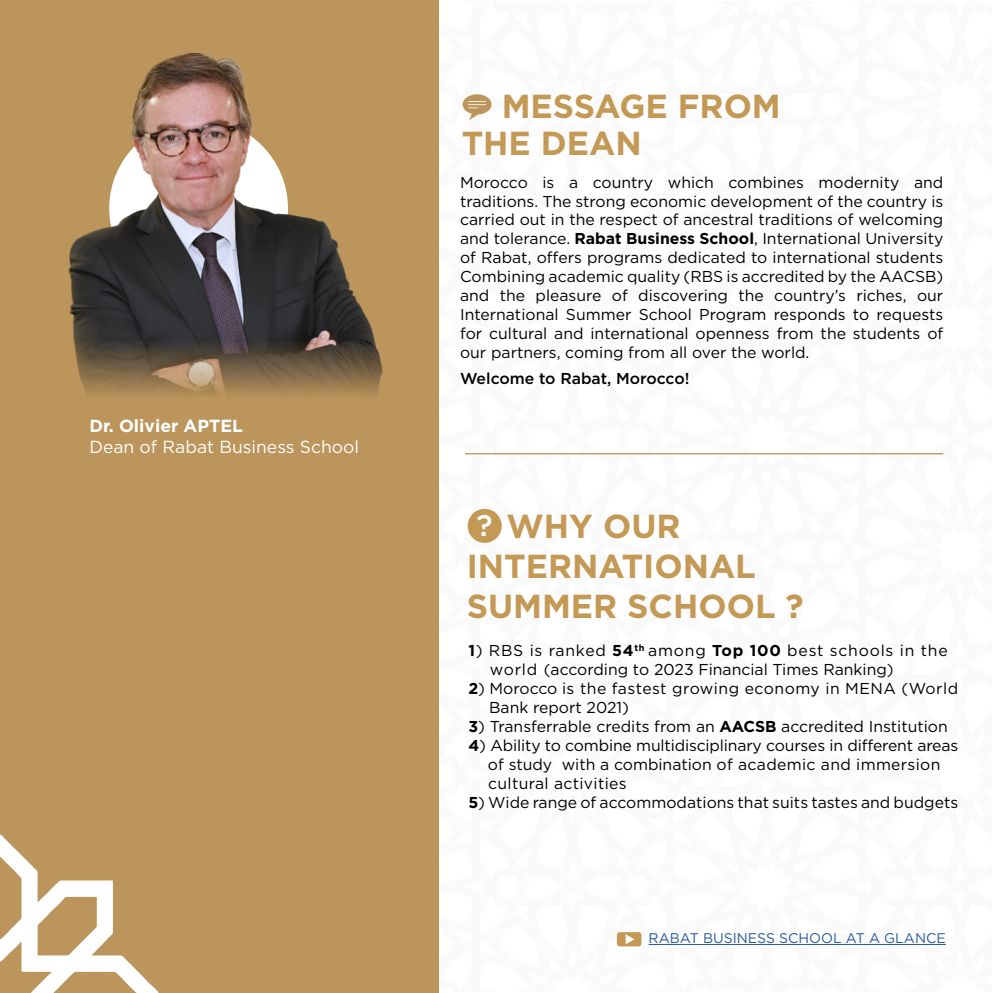
<style>
.page{position:relative;width:993px;height:993px;background:#fff}
.page>*{position:absolute;margin:0;border:0;box-sizing:border-box;transform-origin:0 0}
.t1{font:700 33.25px/39.9px "Gotham";color:#c49955}
.t2{font:500 29.75px "Gotham";color:#fff}
.t3{font:17.5px "Gotham";color:#fff}
.t4{font:700 17.5px "Gotham";color:#fff}
.t5{font:15.75px/18.9px "Gotham";color:#000}
.t6{font:500 15.75px "Gotham";color:#000}
.t7{font:14px "Gotham";color:#275b9b}
.s1{font-weight:700}
</style>
<div class="page">
<div style="left:0;top:0;width:438px;height:992px;background:#bc955c"></div>
<hr style="left:648px;top:943px;width:297px;height:1px;background:#275b9b">
<svg style="left:0;top:834px;width:158px;height:158px"></svg>
<img style="left:68px;top:52px;width:315px;height:343px">
<hr style="left:465px;top:453px;width:478px;height:1px;background:#bc955c">
<svg style="left:462px;top:94px;width:29px;height:26px"></svg>
<div style="left:467px;top:508px;width:34px;height:34px;background:#c49955;border-radius:50%"></div>
<svg style="left:616px;top:932px;width:25px;height:14px"></svg>
<p class="t4" style="left:89px;top:414px;width:155px">Dr. Olivier APTEL</p>
<p class="t3" style="left:89px;top:436px;width:271px">Dean of Rabat Business School</p>
<h1 class="t1" style="left:461px;top:88px;width:320px;line-height:36.8px;text-indent:40px">MESSAGE FROM<br>THE DEAN</h1>
<p class="t5" style="left:460px;top:172px;width:484px;text-align:justify">Morocco is a country which combines modernity and traditions. The strong economic development of the country is carried out in the respect of ancestral traditions of welcoming and tolerance. <span class="s1">Rabat Business School</span>, International University of Rabat, offers programs dedicated to international students Combining academic quality (RBS is accredited by the AACSB) and the pleasure of discovering the country’s riches, our International Summer School Program responds to requests for cultural and international openness from the students of our partners, coming from all over the world.</p>
<p class="t6" style="left:460px;top:368px;width:231px">Welcome to Rabat, Morocco!</p>
<h1 class="t1" style="left:466px;top:506px;width:338px;text-indent:40px">WHY OUR<br>INTERNATIONAL<br>SUMMER SCHOOL ?</h1>
<h2 class="t2" style="left:476px;top:505px;width:18px">?</h2>
<p class="t5" style="left:489px;top:640px;width:459px;text-indent:-22px"><span class="s1">1</span>) RBS is ranked <span class="s1">54</span><sup>th</sup> among <span class="s1">Top 100</span> best schools in the world (according to 2023 Financial Times Ranking)</p>
<p class="t5" style="left:489px;top:678px;width:470px;text-indent:-21px"><span class="s1">2</span>) Morocco is the fastest growing economy in MENA (World<br>Bank report 2021)</p>
<p class="t5" style="left:468px;top:716px;width:481px"><span class="s1">3</span>) Transferrable credits from an <span class="s1">AACSB</span> accredited Institution</p>
<p class="t5" style="left:488px;top:735px;width:471px;text-indent:-20px"><span class="s1">4</span>) Ability to combine multidisciplinary courses in different areas of study with a combination of academic and immersion cultural activities</p>
<p class="t5" style="left:468px;top:792px;width:491px"><span class="s1">5</span>) Wide range of accommodations that suits tastes and budgets</p>
<p class="t7" style="left:648px;top:928px;width:298px">RABAT BUSINESS SCHOOL AT A GLANCE</p>
</div>
